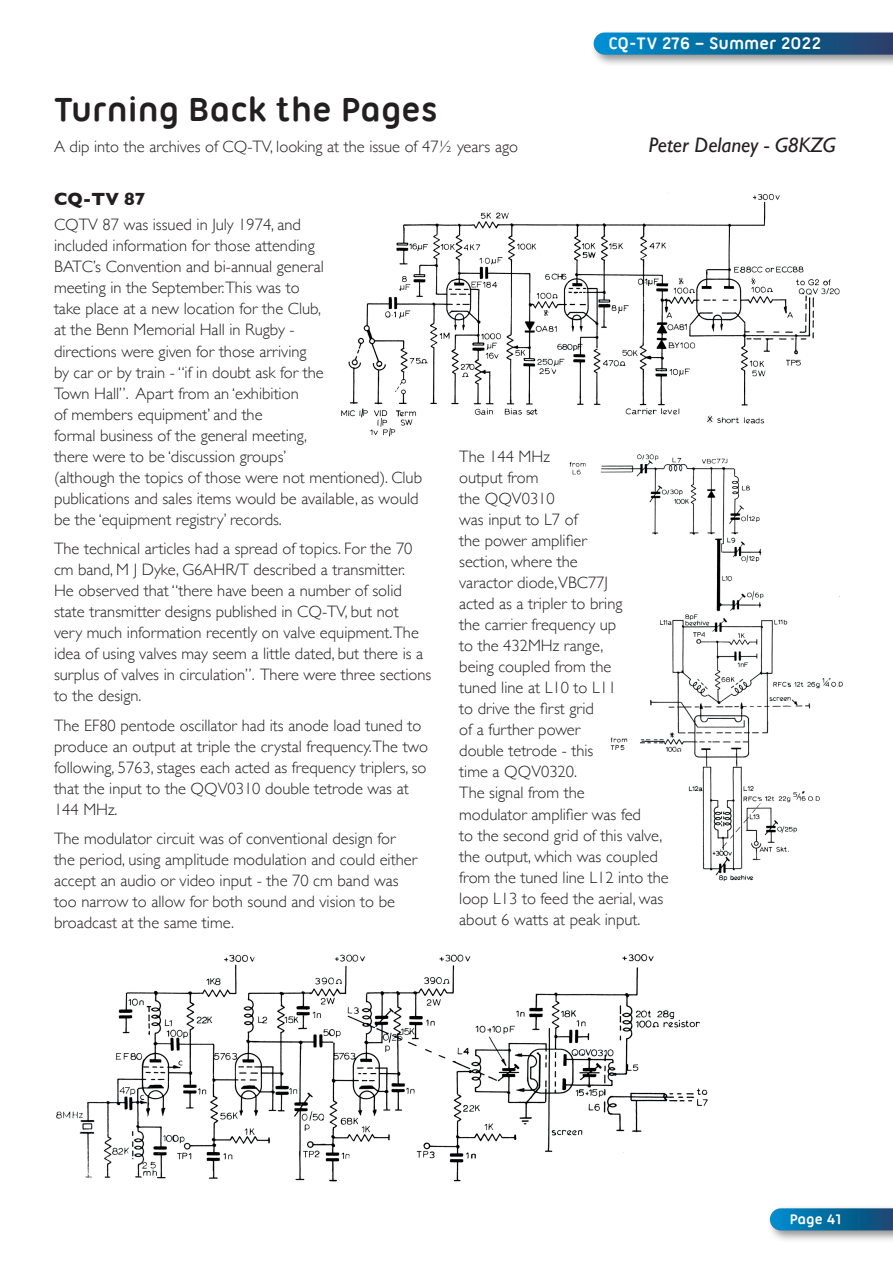
<style>
.page{position:relative;width:893px;height:1263px;background:#fff}
.page>*{position:absolute;margin:0;border:0;box-sizing:border-box;transform-origin:0 0}
.t1{font:700 36px "Ubuntu Titling";color:#231f20}
.t2{font:italic 21px "Gill Sans";color:#231f20}
.t3{font:700 18px "Ubuntu Titling";color:#fff}
.t4{font:700 18px "Gill Sans";color:#231f20}
.t5{font:300 16.5px/21px "Gill Sans";color:#231f20}
.t6{font:700 15px "Ubuntu Titling";color:#fff}
</style>
<div class="page">
<div style="left:767px;top:1204px;width:126px;height:39px;background:#231f20;opacity:.5"></div>
<svg style="left:770px;top:1208px;width:123px;height:22px;background:#0d6d9f"></svg>
<div style="left:590px;top:29px;width:303px;height:38px;background:#231f20;opacity:.5"></div>
<svg style="left:594px;top:33px;width:299px;height:22px;background:#0d679a"></svg>
<img style="left:569px;top:454px;width:274px;height:428px">
<img style="left:341px;top:193px;width:499px;height:244px">
<img style="left:56px;top:954px;width:652px;height:228px">
<p class="t3" style="left:608px;top:33px;width:214px">CQ-TV 276 – Summer 2022</p>
<h1 class="t1" style="left:54px;top:88px;width:385px">Turning Back the Pages</h1>
<p class="t5" style="left:54px;top:135px;width:466px">A dip into the archives of CQ-TV, looking at the issue of 47½ years ago</p>
<p class="t2" style="left:649px;top:132px;width:188px">Peter Delaney - G8KZG</p>
<p class="t4" style="left:54px;top:185px;width:93px">CQ-TV 87</p>
<p class="t5" style="left:54px;top:214px;width:370px">CQTV 87 was issued in July 1974, and<br>included information for those attending<br>BATC’s Convention and bi-annual general<br>meeting in the September.This was to<br>take place at a new location for the Club,<br>at the Benn Memorial Hall in Rugby -<br>directions were given for those arriving<br>by car or by train - “if in doubt ask for the<br>Town Hall”. Apart from an ‘exhibition<br>of members equipment’ and the<br>formal business of the general meeting,<br>there were to be ‘discussion groups’<br>(although the topics of those were not mentioned). Club publications and sales items would be available, as would be the ‘equipment registry’ records.</p>
<p class="t5" style="left:54px;top:537px;width:379px">The technical articles had a spread of topics. For the 70 cm band, M J Dyke, G6AHR/T described a transmitter.<br>He observed that “there have been a number of solid state transmitter designs published in CQ-TV, but not<br>very much information recently on valve equipment.The idea of using valves may seem a little dated, but there is a surplus of valves in circulation”. There were three sections to the design.</p>
<p class="t5" style="left:54px;top:714px;width:375px">The EF80 pentode oscillator had its anode load tuned to produce an output at triple the crystal frequency.The two following, 5763, stages each acted as frequency triplers, so that the input to the QQV0310 double tetrode was at 144 MHz.</p>
<p class="t5" style="left:54px;top:827px;width:365px">The modulator circuit was of conventional design for the period, using amplitude modulation and could either accept an audio or video input - the 70 cm band was too narrow to allow for both sound and vision to be broadcast at the same time.</p>
<p class="t5" style="left:459px;top:446px;width:211px">The 144 MHz<br>output from<br>the QQV0310<br>was input to L7 of<br>the power amplifier<br>section, where the<br>varactor diode,VBC77J<br>acted as a tripler to bring<br>the carrier frequency up<br>to the 432MHz range,<br>being coupled from the<br>tuned line at L10 to L11<br>to drive the first grid<br>of a further power<br>double tetrode - this<br>time a QQV0320.<br>The signal from the<br>modulator amplifier was fed<br>to the second grid of this valve, the output, which was coupled from the tuned line L12 into the loop L13 to feed the aerial, was about 6 watts at peak input.</p>
<p class="t6" style="left:790px;top:1211px;width:53px">Page 41</p>
</div>
